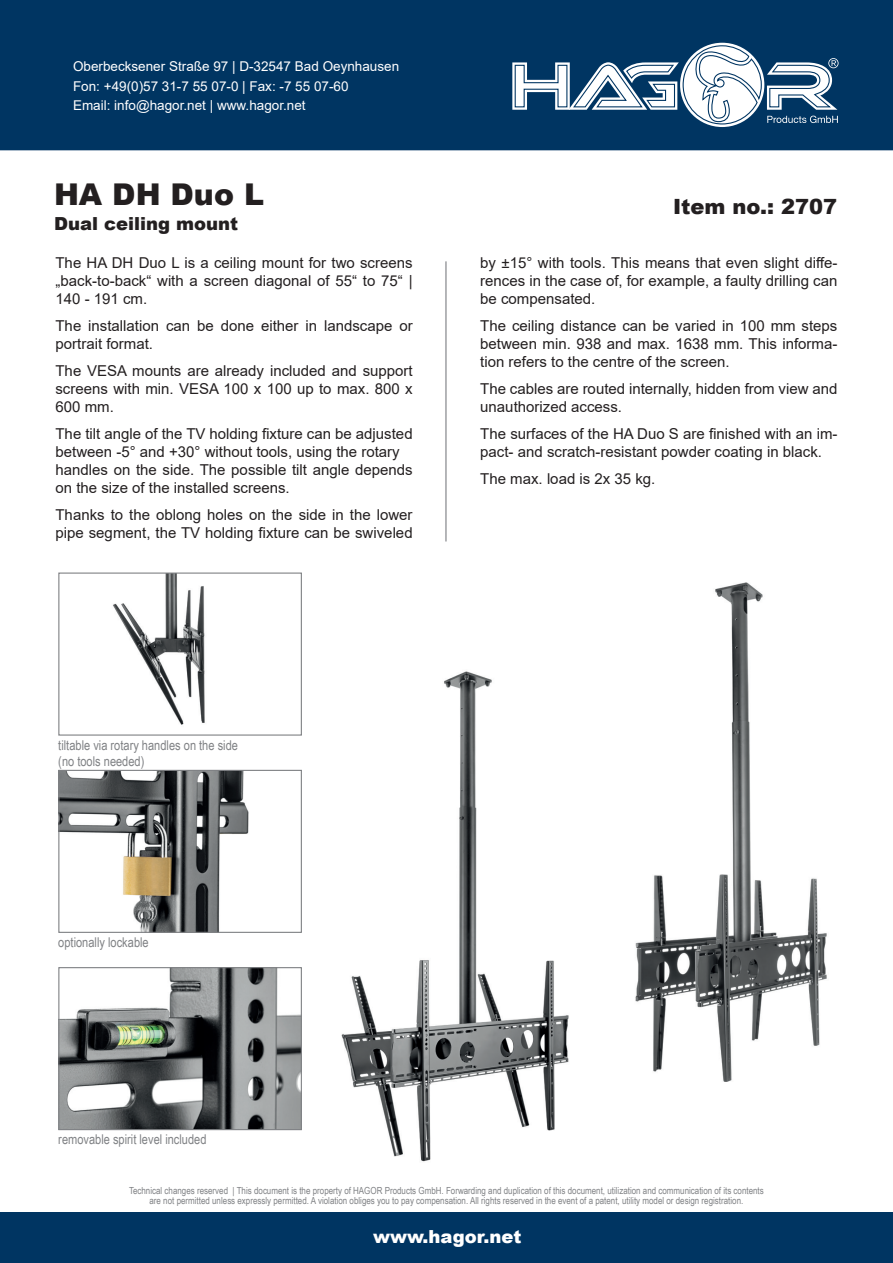
<style>
.page{position:relative;width:893px;height:1263px;background:#fff}
.page>*{position:absolute;margin:0;border:0;box-sizing:border-box;transform-origin:0 0}
.t1{font:900 30px "Arial";color:#231f20}
.t2{font:900 21px "Arial";color:#231f20}
.t3{font:900 18px "Arial";color:#231f20}
.t4{font:900 18px "Arial";color:#fff}
.t5{font:15px/18px "Arial";color:#231f20}
.t6{font:13.5px/19.5px "Arial";color:#fff}
.t7{font:13.5px/16.2px "Arial Narrow";color:#808285}
.t8{font:9.75px/10.5px "Arial Narrow";color:#808285;text-align:center}
</style>
<div class="page">
<hr style="left:445px;top:261px;width:2px;height:280px;background:#9d9fa2">
<img style="left:113px;top:574px;width:92px;height:151px">
<div style="left:58px;top:572px;width:244px;height:164px;border:1px solid #808285"></div>
<img style="left:60px;top:772px;width:189px;height:159px">
<div style="left:58px;top:770px;width:244px;height:163px;border:1px solid #808285"></div>
<img style="left:60px;top:969px;width:240px;height:159px">
<div style="left:58px;top:967px;width:244px;height:163px;border:1px solid #808285"></div>
<img style="left:635px;top:582px;width:192px;height:500px">
<img style="left:341px;top:671px;width:228px;height:491px">
<div style="left:0;top:1213px;width:893px;height:50px;background:#003562"></div>
<div style="left:0;top:0;width:893px;height:150px;background:#003562"></div>
<svg style="left:502px;top:39px;width:358px;height:93px"></svg>
<p class="t6" style="left:73px;top:57px;width:328px">Oberbecksener Straße 97 | D-32547 Bad Oeynhausen<br>Fon: +49(0)57 31-7 55 07-0 | Fax: -7 55 07-60<br>Email: info@hagor.net | www.hagor.net</p>
<h1 class="t1" style="left:54px;top:172px;width:211px">HA DH Duo L</h1>
<p class="t3" style="left:54px;top:211px;width:186px">Dual ceiling mount</p>
<p class="t5" style="left:55px;top:254px;width:359px;text-align:justify">The HA DH Duo L is a ceiling mount for two screens „back-to-back“ with a screen diagonal of 55“ to 75“ | 140 - 191 cm.</p>
<p class="t5" style="left:55px;top:317px;width:359px">The installation can be done either in landscape or portrait format.</p>
<p class="t5" style="left:55px;top:362px;width:359px;text-align:justify">The VESA mounts are already included and support screens with min. VESA 100 x 100 up to max. 800 x 600 mm.</p>
<p class="t5" style="left:55px;top:425px;width:359px">The tilt angle of the TV holding fixture can be adjusted between -5° and +30° without tools, using the rotary handles on the side. The possible tilt angle depends on the size of the installed screens.</p>
<p class="t5" style="left:55px;top:506px;width:359px">Thanks to the oblong holes on the side in the lower pipe segment, the TV holding fixture can be swiveled</p>
<h2 class="t2" style="left:673px;top:191px;width:166px">Item no.: 2707</h2>
<p class="t5" style="left:480px;top:254px;width:359px;text-align:justify">by ±15° with tools. This means that even slight diffe&shy;rences in the case of, for example, a faulty drilling can be compensated.</p>
<p class="t5" style="left:480px;top:317px;width:359px;text-align:justify">The ceiling distance can be varied in 100 mm steps between min. 938 and max. 1638 mm. This informa&shy;tion refers to the centre of the screen.</p>
<p class="t5" style="left:480px;top:380px;width:359px">The cables are routed internally, hidden from view and unauthorized access.</p>
<p class="t5" style="left:480px;top:425px;width:359px">The surfaces of the HA Duo S are finished with an im&shy;pact- and scratch-resistant powder coating in black.</p>
<p class="t5" style="left:480px;top:470px;width:177px">The max. load is 2x 35 kg.</p>
<p class="t7" style="left:58px;top:736px;width:181px">tiltable via rotary handles on the side (no tools needed)</p>
<p class="t7" style="left:58px;top:934px;width:92px">optionally lockable</p>
<p class="t7" style="left:58px;top:1131px;width:150px">removable spirit level included</p>
<p class="t8" style="left:129px;top:1184px;width:636px">Technical changes reserved | This document is the property of HAGOR Products GmbH. Forwarding and duplication of this document, utilization and communication of its contents are not permitted unless expressly permitted. A violation obliges you to pay compensation. All rights reserved in the event of a patent, utility model or design registration.</p>
<p class="t4" style="left:373px;top:1223px;width:150px">www.hagor.net</p>
</div>
